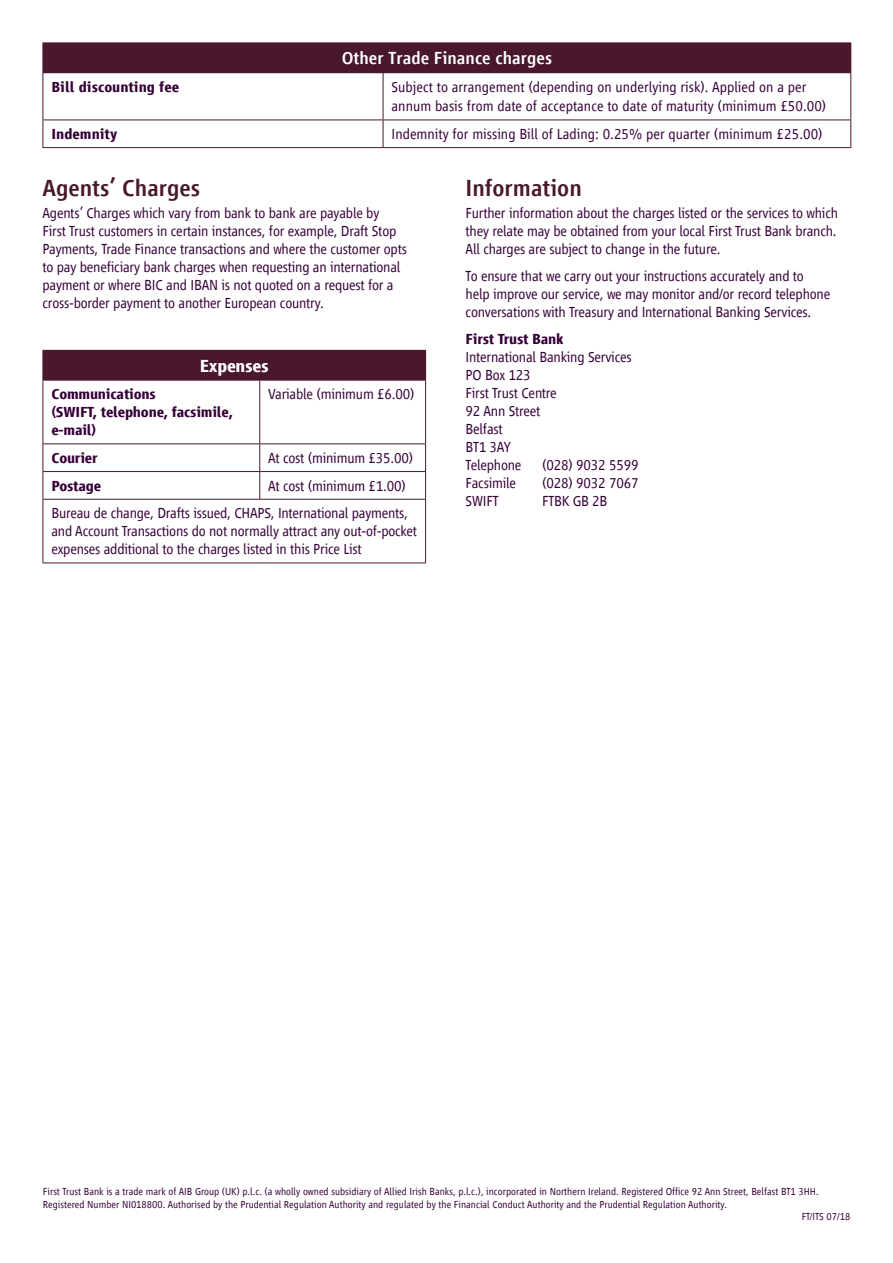
<style>
.page{position:relative;width:893px;height:1263px;background:#fff}
.page>*{position:absolute;margin:0;border:0;box-sizing:border-box;transform-origin:0 0}
.Heading{font:500 24px "Vialog LT Com";color:#49182d}
.Body_Text{font:500 18px "Vialog LT Com";color:#fff}
.Body_Text-2{font:700 18px "Vialog LT Com";letter-spacing:-.015em;color:#fff}
.Body_Text-3{font:300 15px/18px "Vialog LT Com";letter-spacing:-.015em;color:#360039}
.List{font:300 15px/19.5px "Vialog LT Com";color:#360039}
.Body_Text-4{font:700 15px/18px "Vialog LT Com";letter-spacing:-.015em;color:#360039}
.List-2{font:700 15px "Vialog LT Com";color:#360039}
.t1{font:300 10.5px/12.6px "Vialog LT Com";color:#360039}
.s1{font-weight:700}
</style>
<div class="page">
<div style="left:43px;top:350px;width:383px;height:30px;background:#49182d"></div>
<hr style="left:43px;top:380px;width:217px;height:1px;background:#49182d">
<hr style="left:43px;top:380px;width:1px;height:63px;background:#49182d">
<hr style="left:260px;top:380px;width:166px;height:1px;background:#49182d">
<hr style="left:259px;top:380px;width:1px;height:63px;background:#49182d">
<hr style="left:425px;top:380px;width:1px;height:63px;background:#49182d">
<hr style="left:43px;top:443px;width:217px;height:1px;background:#49182d">
<hr style="left:260px;top:443px;width:166px;height:1px;background:#49182d">
<hr style="left:43px;top:471px;width:217px;height:1px;background:#49182d">
<svg style="left:43px;top:444px;width:1px;height:55px"></svg>
<hr style="left:260px;top:471px;width:166px;height:1px;background:#49182d">
<svg style="left:259px;top:444px;width:1px;height:55px"></svg>
<svg style="left:425px;top:444px;width:1px;height:55px"></svg>
<hr style="left:43px;top:499px;width:217px;height:1px;background:#49182d">
<hr style="left:43px;top:500px;width:1px;height:62px;background:#49182d">
<hr style="left:260px;top:499px;width:166px;height:1px;background:#49182d">
<hr style="left:425px;top:500px;width:1px;height:62px;background:#49182d">
<hr style="left:43px;top:562px;width:217px;height:1px;background:#49182d">
<hr style="left:260px;top:562px;width:166px;height:1px;background:#49182d">
<div style="left:43px;top:43px;width:808px;height:30px;background:#49182d"></div>
<hr style="left:43px;top:73px;width:1px;height:47px;background:#49182d">
<hr style="left:383px;top:73px;width:1px;height:47px;background:#49182d">
<hr style="left:850px;top:73px;width:1px;height:47px;background:#49182d">
<hr style="left:43px;top:120px;width:340px;height:1px;background:#49182d">
<svg style="left:43px;top:120px;width:1px;height:27px"></svg>
<hr style="left:383px;top:120px;width:468px;height:1px;background:#49182d">
<svg style="left:383px;top:120px;width:1px;height:27px"></svg>
<svg style="left:850px;top:120px;width:1px;height:27px"></svg>
<hr style="left:43px;top:147px;width:340px;height:1px;background:#49182d">
<hr style="left:383px;top:147px;width:468px;height:1px;background:#49182d">
<p class="Body_Text" style="left:342px;top:48px;width:212px">Other Trade Finance charges</p>
<p class="List-2" style="left:51px;top:79px;width:129px">Bill discounting fee</p>
<p class="List" style="left:392px;top:77px;width:436px">Subject to arrangement (depending on underlying risk). Applied on a per annum basis from date of acceptance to date of maturity (minimum £50.00)</p>
<p class="List-2" style="left:51px;top:126px;width:67px">Indemnity</p>
<p class="List" style="left:392px;top:124px;width:433px">Indemnity for missing Bill of Lading: 0.25% per quarter (minimum £25.00)</p>
<p class="Heading" style="left:43px;top:174px;width:159px">Agents’ Charges</p>
<p class="Body_Text-3" style="left:43px;top:204px;width:366px">Agents’ Charges which vary from bank to bank are payable by<br>First Trust customers in certain instances, for example, Draft Stop Payments, Trade Finance transactions and where the customer opts to pay beneficiary bank charges when requesting an international payment or where BIC and IBAN is not quoted on a request for a cross-border payment to another European country.</p>
<p class="Body_Text-2" style="left:200px;top:356px;width:70px">Expenses</p>
<p class="Body_Text-4" style="left:51px;top:385px;width:183px">Communications<br>(SWIFT, telephone, facsimile, e-mail)</p>
<p class="Body_Text-3" style="left:268px;top:385px;width:148px">Variable (minimum £6.00)</p>
<p class="Body_Text-4" style="left:51px;top:449px;width:48px">Courier</p>
<p class="Body_Text-3" style="left:268px;top:449px;width:147px">At cost (minimum £35.00)</p>
<p class="Body_Text-4" style="left:51px;top:477px;width:51px">Postage</p>
<p class="Body_Text-3" style="left:268px;top:477px;width:139px">At cost (minimum £1.00)</p>
<p class="Body_Text-3" style="left:51px;top:504px;width:367px">Bureau de change, Drafts issued, CHAPS, International payments, and Account Transactions do not normally attract any out-of-pocket expenses additional to the charges listed in this Price List</p>
<p class="Heading" style="left:466px;top:174px;width:118px">Information</p>
<p class="Body_Text-3" style="left:466px;top:204px;width:374px;text-align:justify">Further information about the charges listed or the services to which they relate may be obtained from your local First Trust Bank branch.<br>All charges are subject to change in the future.</p>
<p class="Body_Text-3" style="left:466px;top:267px;width:366px">To ensure that we carry out your instructions accurately and to help improve our service, we may monitor and/or record telephone conversations with Treasury and International Banking Services.</p>
<p class="Body_Text-3" style="left:466px;top:330px;width:168px"><span class="s1">First Trust Bank<br></span>International Banking Services<br>PO Box 123<br>First Trust Centre<br>92 Ann Street<br>Belfast<br>BT1 3AY<br>Telephone</p>
<p class="Body_Text-3" style="left:542px;top:456px;width:98px">(028) 9032 5599</p>
<p class="Body_Text-3" style="left:466px;top:474px;width:52px">Facsimile</p>
<p class="Body_Text-3" style="left:542px;top:474px;width:98px">(028) 9032 7067</p>
<p class="Body_Text-3" style="left:466px;top:492px;width:34px">SWIFT</p>
<p class="Body_Text-3" style="left:542px;top:492px;width:67px">FTBK GB 2B</p>
<p class="t1" style="left:43px;top:1185px;width:777px">First Trust Bank is a trade mark of AIB Group (UK) p.l.c. (a wholly owned subsidiary of Allied Irish Banks, p.l.c.), incorporated in Northern Ireland. Registered Office 92 Ann Street, Belfast BT1 3HH.<br>Registered Number NI018800. Authorised by the Prudential Regulation Authority and regulated by the Financial Conduct Authority and the Prudential Regulation Authority.</p>
<p class="t1" style="left:802px;top:1211px;width:50px">FT/ITS 07/18</p>
</div>
